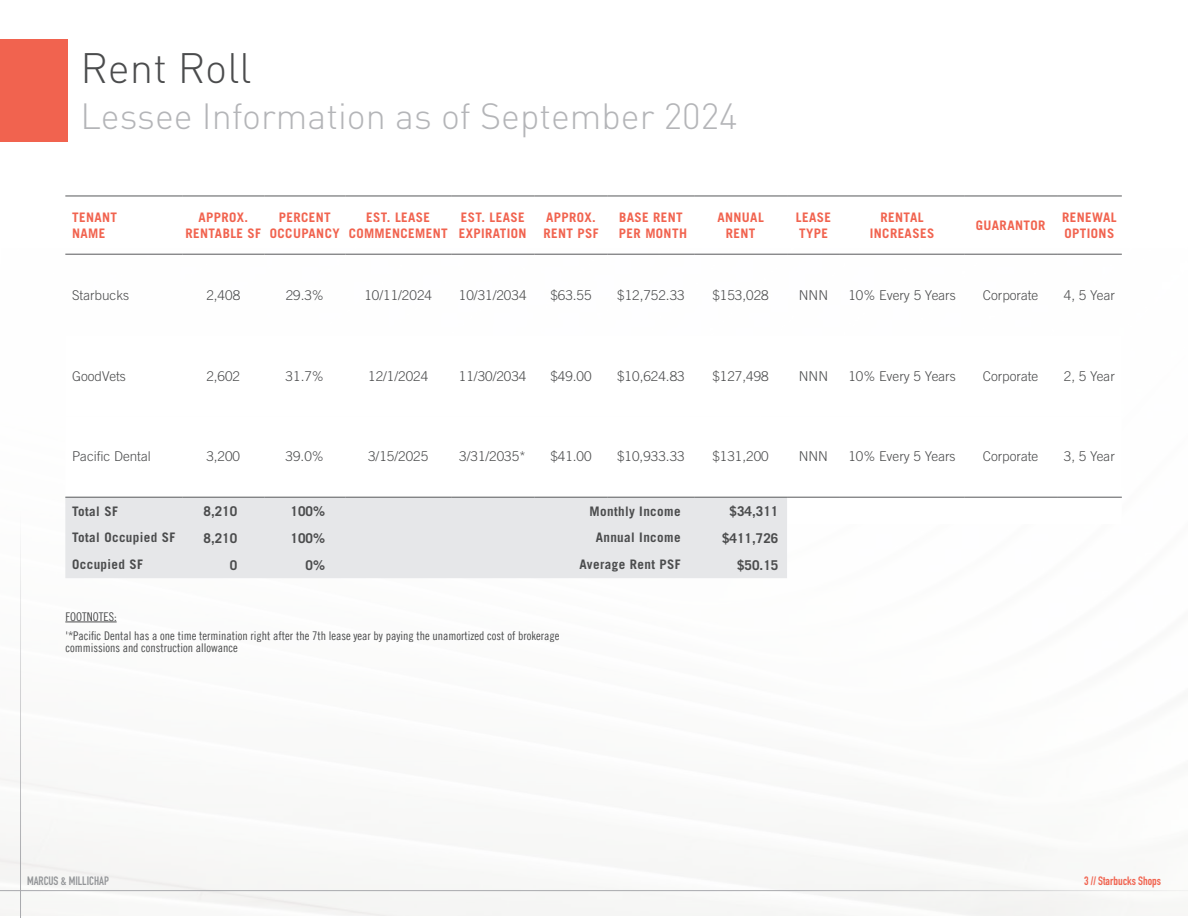
<style>
.page{position:relative;width:1188px;height:918px;background:#fff}
.page>*{position:absolute;margin:0;border:0;box-sizing:border-box;transform-origin:0 0}
.t1{font:300 42px "DIN Pro";color:#4b4c4d}
.t2{font:300 36px "DIN Pro";color:#b4b5b8}
.t3{font:300 13.5px "Trade Gothic LT Std";color:#4b4c4d}
.t4{font:700 13.5px "Trade Gothic LT Std";color:#4b4c4d}
.t5{font:700 13.2px "Trade Gothic LT Std";letter-spacing:.03em;color:#f1634f}
.t6{font:700 13.2px "Trade Gothic LT Std";letter-spacing:.03em;color:#4b4c4d}
.t7{font:12px/12px "Trade Gothic Cond Eighteen";color:#4b4c4d}
.t8{font:700 12px "DIN Condensed";color:#f1634f}
.t9{font:700 12px "DIN Condensed";color:#939598}
</style>
<div class="page">
<div style="left:0;top:39px;width:68px;height:102px;background:#f1634f"></div>
<img style="left:0;top:141px;width:1139px;height:775px">
<svg style="left:65px;top:335px;width:1057px;height:189px"></svg>
<svg style="left:65px;top:416px;width:1057px;height:81px"></svg>
<div style="left:65px;top:498px;width:722px;height:80px;background:#e6e7e9"></div>
<hr style="left:65px;top:196px;width:117px;height:1px;background:#57585a">
<hr style="left:182px;top:196px;width:82px;height:1px;background:#57585a">
<hr style="left:264px;top:196px;width:81px;height:1px;background:#57585a">
<hr style="left:345px;top:196px;width:106px;height:1px;background:#57585a">
<hr style="left:451px;top:196px;width:83px;height:1px;background:#57585a">
<hr style="left:534px;top:196px;width:74px;height:1px;background:#57585a">
<hr style="left:608px;top:196px;width:86px;height:1px;background:#57585a">
<hr style="left:694px;top:196px;width:93px;height:1px;background:#57585a">
<hr style="left:787px;top:196px;width:53px;height:1px;background:#57585a">
<hr style="left:840px;top:196px;width:124px;height:1px;background:#57585a">
<hr style="left:964px;top:196px;width:93px;height:1px;background:#57585a">
<hr style="left:1057px;top:196px;width:65px;height:1px;background:#57585a">
<hr style="left:65px;top:254px;width:117px;height:1px;background:#57585a">
<hr style="left:182px;top:254px;width:82px;height:1px;background:#57585a">
<hr style="left:264px;top:254px;width:81px;height:1px;background:#57585a">
<hr style="left:345px;top:254px;width:106px;height:1px;background:#57585a">
<hr style="left:451px;top:254px;width:83px;height:1px;background:#57585a">
<hr style="left:534px;top:254px;width:74px;height:1px;background:#57585a">
<hr style="left:608px;top:254px;width:86px;height:1px;background:#57585a">
<hr style="left:694px;top:254px;width:93px;height:1px;background:#57585a">
<hr style="left:787px;top:254px;width:53px;height:1px;background:#57585a">
<hr style="left:840px;top:254px;width:124px;height:1px;background:#57585a">
<hr style="left:964px;top:254px;width:93px;height:1px;background:#57585a">
<hr style="left:1057px;top:254px;width:65px;height:1px;background:#57585a">
<hr style="left:65px;top:497px;width:117px;height:1px;background:#57585a">
<hr style="left:182px;top:497px;width:82px;height:1px;background:#57585a">
<hr style="left:264px;top:497px;width:81px;height:1px;background:#57585a">
<hr style="left:345px;top:497px;width:106px;height:1px;background:#57585a">
<hr style="left:451px;top:497px;width:83px;height:1px;background:#57585a">
<hr style="left:534px;top:497px;width:74px;height:1px;background:#57585a">
<hr style="left:608px;top:497px;width:86px;height:1px;background:#57585a">
<hr style="left:694px;top:497px;width:93px;height:1px;background:#57585a">
<hr style="left:787px;top:497px;width:53px;height:1px;background:#57585a">
<hr style="left:840px;top:497px;width:124px;height:1px;background:#57585a">
<hr style="left:964px;top:497px;width:93px;height:1px;background:#57585a">
<hr style="left:1057px;top:497px;width:65px;height:1px;background:#57585a">
<hr style="left:65px;top:622px;width:52px;height:1px;background:#4b4c4d">
<hr style="left:0;top:890px;width:1188px;height:1px;background:#a8a9ad">
<hr style="left:20px;top:486px;width:1px;height:432px;background:#a8a9ad">
<p class="t1" style="left:80px;top:39px;width:173px">Rent Roll</p>
<p class="t2" style="left:80px;top:92px;width:659px">Lessee Information as of September 2024</p>
<p class="t5" style="left:72px;top:209px;width:46px">TENANT</p>
<p class="t5" style="left:72px;top:225px;width:35px">NAME</p>
<p class="t5" style="left:198px;top:209px;width:51px">APPROX.</p>
<p class="t5" style="left:185px;top:225px;width:77px">RENTABLE SF</p>
<p class="t5" style="left:279px;top:209px;width:53px">PERCENT</p>
<p class="t5" style="left:270px;top:225px;width:71px">OCCUPANCY</p>
<p class="t5" style="left:366px;top:209px;width:65px">EST. LEASE</p>
<p class="t5" style="left:349px;top:225px;width:101px">COMMENCEMENT</p>
<p class="t5" style="left:461px;top:209px;width:65px">EST. LEASE</p>
<p class="t5" style="left:459px;top:225px;width:69px">EXPIRATION</p>
<p class="t5" style="left:546px;top:209px;width:51px">APPROX.</p>
<p class="t5" style="left:543px;top:225px;width:57px">RENT PSF</p>
<p class="t5" style="left:619px;top:209px;width:65px">BASE RENT</p>
<p class="t5" style="left:619px;top:225px;width:70px">PER MONTH</p>
<p class="t5" style="left:717px;top:209px;width:48px">ANNUAL</p>
<p class="t5" style="left:726px;top:225px;width:31px">RENT</p>
<p class="t5" style="left:796px;top:209px;width:37px">LEASE</p>
<p class="t5" style="left:799px;top:225px;width:30px">TYPE</p>
<p class="t5" style="left:881px;top:209px;width:45px">RENTAL</p>
<p class="t5" style="left:870px;top:225px;width:66px">INCREASES</p>
<p class="t5" style="left:976px;top:217px;width:71px">GUARANTOR</p>
<p class="t5" style="left:1062px;top:209px;width:56px">RENEWAL</p>
<p class="t5" style="left:1065px;top:225px;width:51px">OPTIONS</p>
<p class="t3" style="left:72px;top:287px;width:59px">Starbucks</p>
<p class="t3" style="left:206px;top:287px;width:35px">2,408</p>
<p class="t3" style="left:286px;top:287px;width:40px">29.3%</p>
<p class="t3" style="left:364px;top:287px;width:69px">10/11/2024</p>
<p class="t3" style="left:459px;top:287px;width:69px">10/31/2034</p>
<p class="t3" style="left:550px;top:287px;width:43px">$63.55</p>
<p class="t3" style="left:617px;top:287px;width:69px">$12,752.33</p>
<p class="t3" style="left:712px;top:287px;width:58px">$153,028</p>
<p class="t3" style="left:799px;top:287px;width:31px">NNN</p>
<p class="t3" style="left:848px;top:287px;width:109px">10% Every 5 Years</p>
<p class="t3" style="left:983px;top:287px;width:57px">Corporate</p>
<p class="t3" style="left:1064px;top:287px;width:53px">4, 5 Year</p>
<p class="t3" style="left:72px;top:368px;width:55px">GoodVets</p>
<p class="t3" style="left:206px;top:368px;width:35px">2,602</p>
<p class="t3" style="left:286px;top:368px;width:40px">31.7%</p>
<p class="t3" style="left:368px;top:368px;width:62px">12/1/2024</p>
<p class="t3" style="left:459px;top:368px;width:69px">11/30/2034</p>
<p class="t3" style="left:550px;top:368px;width:43px">$49.00</p>
<p class="t3" style="left:617px;top:368px;width:69px">$10,624.83</p>
<p class="t3" style="left:712px;top:368px;width:58px">$127,498</p>
<p class="t3" style="left:799px;top:368px;width:31px">NNN</p>
<p class="t3" style="left:848px;top:368px;width:109px">10% Every 5 Years</p>
<p class="t3" style="left:983px;top:368px;width:57px">Corporate</p>
<p class="t3" style="left:1064px;top:368px;width:53px">2, 5 Year</p>
<p class="t3" style="left:72px;top:449px;width:80px">Pacific Dental</p>
<p class="t3" style="left:206px;top:449px;width:35px">3,200</p>
<p class="t3" style="left:286px;top:449px;width:40px">39.0%</p>
<p class="t3" style="left:368px;top:449px;width:62px">3/15/2025</p>
<p class="t3" style="left:459px;top:449px;width:68px">3/31/2035*</p>
<p class="t3" style="left:550px;top:449px;width:43px">$41.00</p>
<p class="t3" style="left:617px;top:449px;width:69px">$10,933.33</p>
<p class="t3" style="left:712px;top:449px;width:58px">$131,200</p>
<p class="t3" style="left:799px;top:449px;width:31px">NNN</p>
<p class="t3" style="left:848px;top:449px;width:109px">10% Every 5 Years</p>
<p class="t3" style="left:983px;top:449px;width:57px">Corporate</p>
<p class="t3" style="left:1064px;top:449px;width:53px">3, 5 Year</p>
<p class="t6" style="left:72px;top:503px;width:47px">Total SF</p>
<p class="t4" style="left:204px;top:503px;width:35px">8,210</p>
<p class="t4" style="left:291px;top:503px;width:36px">100%</p>
<p class="t6" style="left:590px;top:503px;width:93px">Monthly Income</p>
<p class="t4" style="left:730px;top:503px;width:50px">$34,311</p>
<p class="t6" style="left:72px;top:530px;width:105px">Total Occupied SF</p>
<p class="t4" style="left:204px;top:529px;width:35px">8,210</p>
<p class="t4" style="left:291px;top:529px;width:36px">100%</p>
<p class="t6" style="left:596px;top:530px;width:86px">Annual Income</p>
<p class="t4" style="left:722px;top:529px;width:58px">$411,726</p>
<p class="t6" style="left:72px;top:557px;width:73px">Occupied SF</p>
<p class="t4" style="left:230px;top:556px;width:9px">0</p>
<p class="t4" style="left:306px;top:556px;width:21px">0%</p>
<p class="t6" style="left:579px;top:557px;width:103px">Average Rent PSF</p>
<p class="t4" style="left:737px;top:556px;width:43px">$50.15</p>
<p class="t7" style="left:65px;top:611px;width:53px">FOOTNOTES:</p>
<p class="t7" style="left:65px;top:629px;width:496px">'*Pacific Dental has a one time termination right after the 7th lease year by paying the unamortized cost of brokerage commissions and construction allowance</p>
<p class="t9" style="left:27px;top:873px;width:83px">MARCUS &amp; MILLICHAP</p>
<p class="t8" style="left:1084px;top:873px;width:78px">3 // Starbucks Shops</p>
</div>
